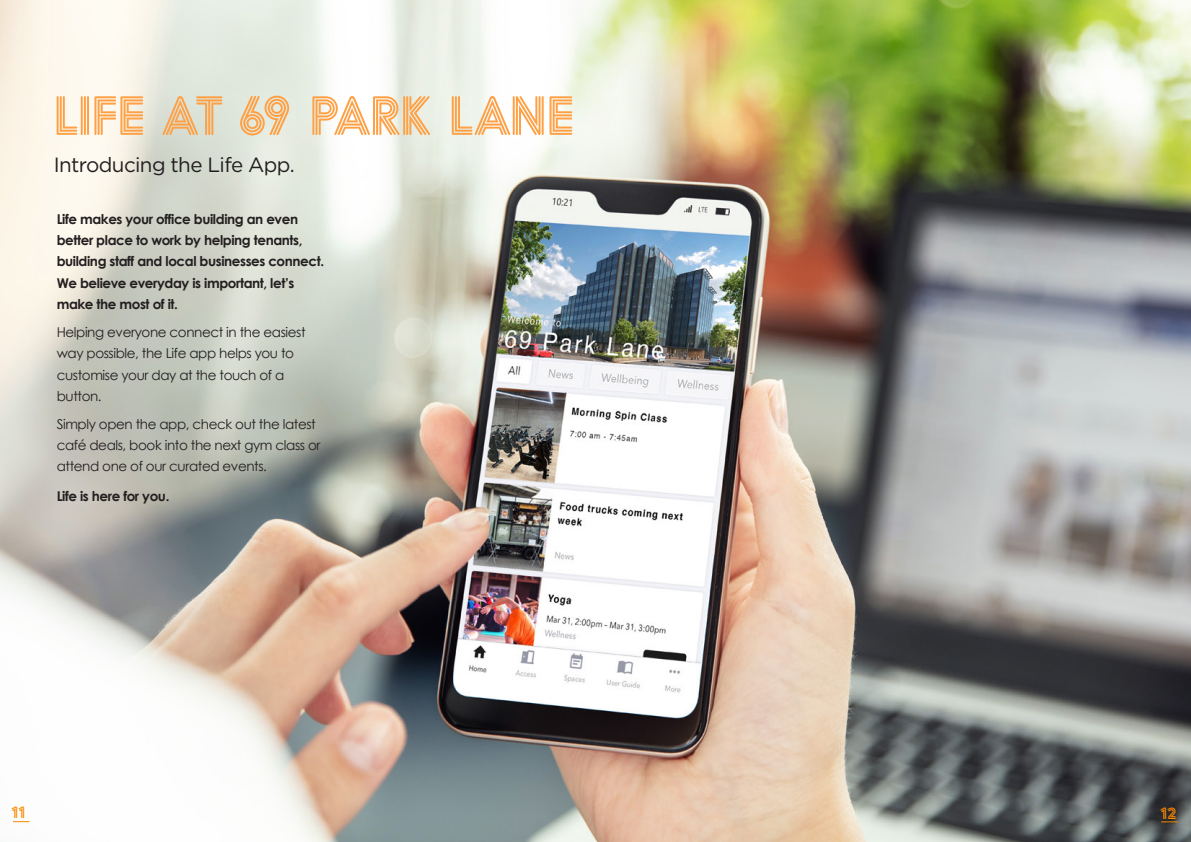
<style>
.page{position:relative;width:1191px;height:842px;background:#fff}
.page>*{position:absolute;margin:0;border:0;box-sizing:border-box;transform-origin:0 0}
.t1{font:55px "Studio Neon";color:#ffa044}
.t2{font:20.6px "Gotham";letter-spacing:-.03em;color:#231f20}
.t3{font:16.4px "Havelock Complete Inline";color:#fa8900}
.t4{font:13.5px/21.2px "Century Gothic";letter-spacing:-.03em;color:#231f20}
.t5{font:700 13.5px/21.2px "Century Gothic";letter-spacing:-.03em;color:#231f20}
</style>
<div class="page">
<img style="left:0;top:0;width:1191px;height:842px">
<svg style="left:13px;top:821px;width:17px;height:1px"></svg>
<svg style="left:1161px;top:821px;width:16px;height:1px"></svg>
<p class="t1" style="left:54px;top:89px;width:522px">LIFE AT 69 PARK LANE</p>
<p class="t2" style="left:54px;top:152px;width:242px">Introducing the Life App.</p>
<p class="t5" style="left:57px;top:208px;width:269px">Life makes your office building an even better place to work by helping tenants, building staff and local businesses connect.<br>We believe everyday is important, let’s make the most of it.</p>
<p class="t4" style="left:57px;top:321px;width:250px">Helping everyone connect in the easiest way possible, the Life app helps you to customise your day at the touch of a button.</p>
<p class="t4" style="left:57px;top:413px;width:265px">Simply open the app, check out the latest café deals, book into the next gym class or attend one of our curated events.</p>
<p class="t5" style="left:57px;top:485px;width:114px">Life is here for you.</p>
<p class="t3" style="left:10px;top:799px;width:18px">11</p>
<p class="t3" style="left:1158px;top:799px;width:21px">12</p>
</div>
